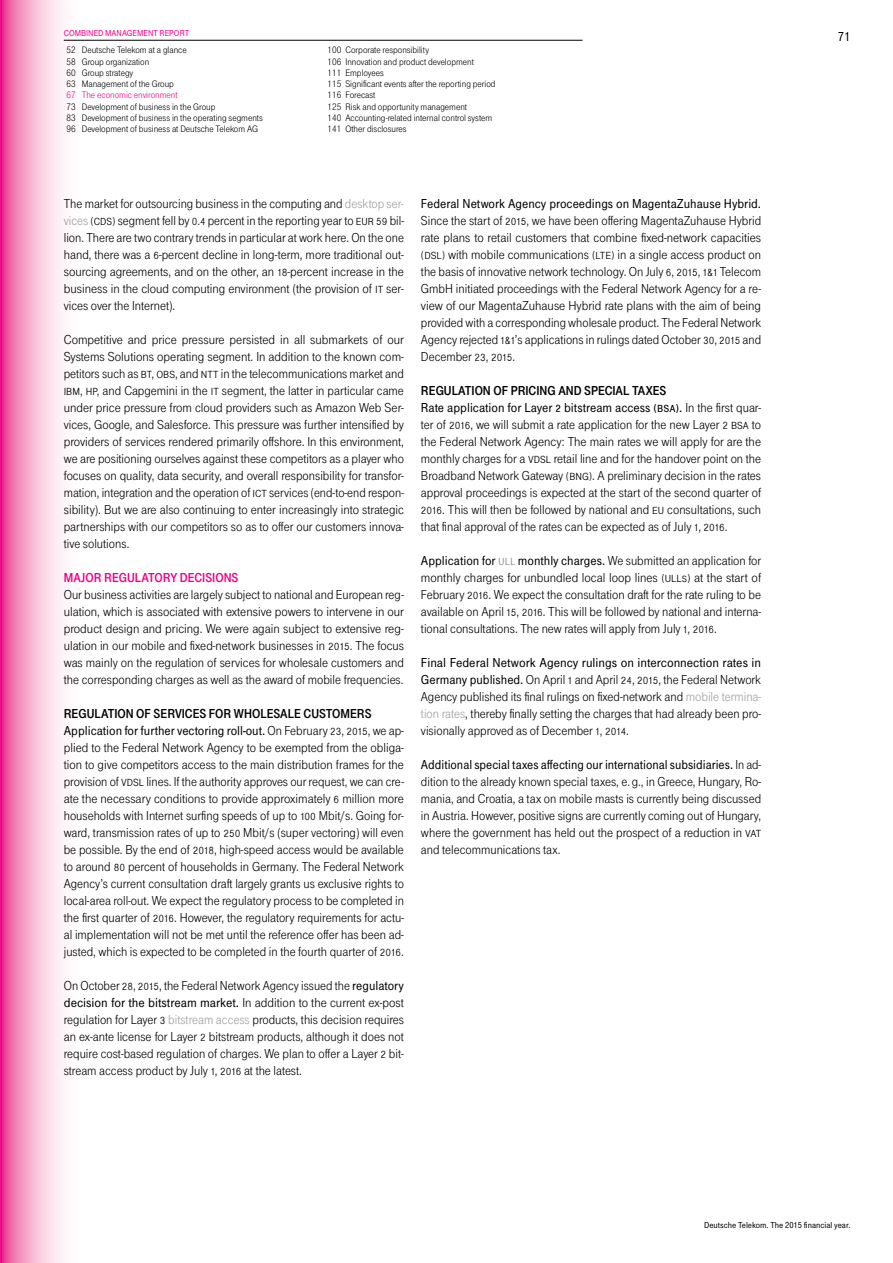
<style>
.page{position:relative;width:893px;height:1263px;background:#fff}
.page>*{position:absolute;margin:0;border:0;box-sizing:border-box;transform-origin:0 0}
.t1{font:13.5px/17px "Tele Grotesk Pro";color:#000;text-align:justify}
.t2{font:600 13.5px "Tele Grotesk Pro";color:#000}
.t3{font:700 13.5px "Tele Grotesk Pro";color:#ec008c}
.t4{font:9.75px/11.2px "Tele Grotesk Pro";color:#000}
.t5{font:9.75px "Tele Grotesk Pro";color:#ec008c}
.t6{font:600 9px "Tele Grotesk Pro";color:#000}
.t7{font:600 9px "Tele Grotesk Pro";color:#ec008c}
.s1{color:#9d9fa2}
.s2{font-weight:700}
.s3{font-weight:600}
.s4{font-weight:600;color:#9d9fa2}
</style>
<div class="page">
<svg style="left:0;top:0;width:87px;height:1263px"></svg>
<hr style="left:64px;top:40px;width:519px;height:1px;background:#000">
<p class="t7" style="left:64px;top:28px;width:127px">COMBINED MANAGEMENT REPORT</p>
<p class="t4" style="left:67px;top:45px;width:122px">52 Deutsche Telekom at a glance<br>58 Group organization<br>60 Group strategy<br>63 Management of the Group</p>
<p class="t5" style="left:67px;top:90px;width:113px">67 The economic environment</p>
<p class="t4" style="left:67px;top:101px;width:198px">73 Development of business in the Group<br>83 Development of business in the operating segments<br>96 Development of business at Deutsche Telekom AG</p>
<p class="t4" style="left:327px;top:45px;width:170px">100 Corporate responsibility<br>106 Innovation and product development<br>111 Employees<br>115 Significant events after the reporting period<br>116 Forecast<br>125 Risk and opportunity management<br>140 Accounting-related internal control system<br>141 Other disclosures</p>
<p class="t1" style="left:64px;top:195px;width:342px">The market for outsourcing business in the computing and <span class="s1">desktop ser&shy;vices</span> (cds) segment fell by 0.4 percent in the reporting year to EUR 59 bil&shy;lion. There are two contrary trends in particular at work here. On the one hand, there was a 6-percent decline in long-term, more traditional out&shy;sourcing agreements, and on the other, an 18-percent increase in the business in the cloud computing environment (the provision of IT ser&shy;vices over the Internet).</p>
<p class="t1" style="left:64px;top:331px;width:342px">Competitive and price pressure persisted in all submarkets of our Systems Solutions operating segment. In addition to the known com&shy;petitors such as BT, OBS, and NTT in the telecommunications market and IBM, HP, and Capgemini in the IT segment, the latter in particular came under price pressure from cloud providers such as Amazon Web Ser&shy;vices, Google, and Salesforce. This pressure was further intensified by providers of services rendered primarily offshore. In this environment, we are positioning ourselves against these competitors as a player who focuses on quality, data security, and overall responsibility for transfor&shy;mation, integration and the operation of ICT services (end-to-end respon&shy;sibility). But we are also continuing to enter increasingly into strategic partnerships with our competitors so as to offer our customers innova&shy;tive solutions.</p>
<p class="t3" style="left:64px;top:570px;width:176px">MAJOR REGULATORY DECISIONS</p>
<p class="t1" style="left:64px;top:586px;width:342px">Our business activities are largely subject to national and European reg&shy;ulation, which is associated with extensive powers to intervene in our product design and pricing. We were again subject to extensive reg&shy;ulation in our mobile and fixed-network businesses in 2015. The focus was mainly on the regulation of services for wholesale customers and the corresponding charges as well as the award of mobile frequencies.</p>
<p class="t1" style="left:64px;top:705px;width:342px;text-align:left"><span class="s2">REGULATION OF SERVICES FOR WHOLESALE CUSTOMERS </span><span class="s3">Application for further vectoring roll-out.</span> On February 23, 2015, we ap&shy;plied to the Federal Network Agency to be exempted from the obliga&shy;tion to give competitors access to the main distribution frames for the provision of VDSL lines. If the authority approves our request, we can cre&shy;ate the necessary conditions to provide approximately 6 million more households with Internet surfing speeds of up to 100 Mbit/s. Going for&shy;ward, transmission rates of up to 250 Mbit/s (super vectoring) will even be possible. By the end of 2018, high-speed access would be available to around 80 percent of households in Germany. The Federal Network Agency’s current consultation draft largely grants us exclusive rights to local-area roll-out. We expect the regulatory process to be completed in the first quarter of 2016. However, the regulatory requirements for actu&shy;al implementation will not be met until the reference offer has been ad&shy;justed, which is expected to be completed in the fourth quarter of 2016.</p>
<p class="t1" style="left:64px;top:977px;width:342px">On October 28, 2015, the Federal Network Agency issued the <span class="s3">regulatory decision for the bitstream market.</span> In addition to the current ex-post regulation for Layer 3 <span class="s1">bitstream access</span> products, this decision requires an ex-ante license for Layer 2 bitstream products, although it does not require cost-based regulation of charges. We plan to offer a Layer 2 bit&shy;stream access product by July 1, 2016 at the latest.</p>
<p class="t2" style="left:421px;top:196px;width:342px">Federal Network Agency proceedings on MagentaZuhause Hybrid.</p>
<p class="t1" style="left:421px;top:212px;width:342px">Since the start of 2015, we have been offering MagentaZuhause Hybrid rate plans to retail customers that combine fixed-network capacities (dsl) with mobile communications (lte) in a single access product on the basis of innovative network technology. On July 6, 2015, 1&amp;1 Telecom GmbH initiated proceedings with the Federal Network Agency for a re&shy;view of our MagentaZuhause Hybrid rate plans with the aim of being provided with a corresponding wholesale product. The Federal Network Agency rejected 1&amp;1’s applications in rulings dated October 30, 2015 and December 23, 2015.</p>
<p class="t1" style="left:421px;top:382px;width:342px;text-align:left"><span class="s2">REGULATION OF PRICING AND SPECIAL TAXES<br></span><span class="s3">Rate application for Layer 2 bitstream access (bsa ).</span> In the first quar&shy;ter of 2016, we will submit a rate application for the new Layer 2 BSA to the Federal Network Agency: The main rates we will apply for are the monthly charges for a VDSL retail line and for the handover point on the Broadband Network Gateway (bng). A preliminary decision in the rates approval proceedings is expected at the start of the second quarter of 2016. This will then be followed by national and EU consultations, such that final approval of the rates can be expected as of July 1, 2016.</p>
<p class="t1" style="left:421px;top:552px;width:342px"><span class="s3">Application for</span> <span class="s4">ULL</span> <span class="s3">monthly charges.</span> We submitted an application for monthly charges for unbundled local loop lines (ulls) at the start of February 2016. We expect the consultation draft for the rate ruling to be available on April 15, 2016. This will be followed by national and interna&shy;tional consultations. The new rates will apply from July 1, 2016.</p>
<p class="t1" style="left:421px;top:654px;width:342px"><span class="s3">Final Federal Network Agency rulings on interconnection rates in Germany published.</span> On April 1 and April 24, 2015, the Federal Network Agency published its final rulings on fixed-network and <span class="s1">mobile termina&shy;tion rates</span>, thereby finally setting the charges that had already been pro&shy;visionally approved as of December 1, 2014.</p>
<p class="t1" style="left:421px;top:756px;width:342px"><span class="s3">Additional special taxes affecting our international subsidiaries.</span> In ad&shy;dition to the already known special taxes, e. g., in Greece, Hungary, Ro&shy;mania, and Croatia, a tax on mobile masts is currently being discussed in Austria. However, positive signs are currently coming out of Hungary, where the government has held out the prospect of a reduction in VAT and telecommunications tax.</p>
<p class="t2" style="left:838px;top:29px;width:14px">71</p>
<p class="t6" style="left:704px;top:1220px;width:148px">Deutsche Telekom. The 2015 financial year.</p>
</div>
